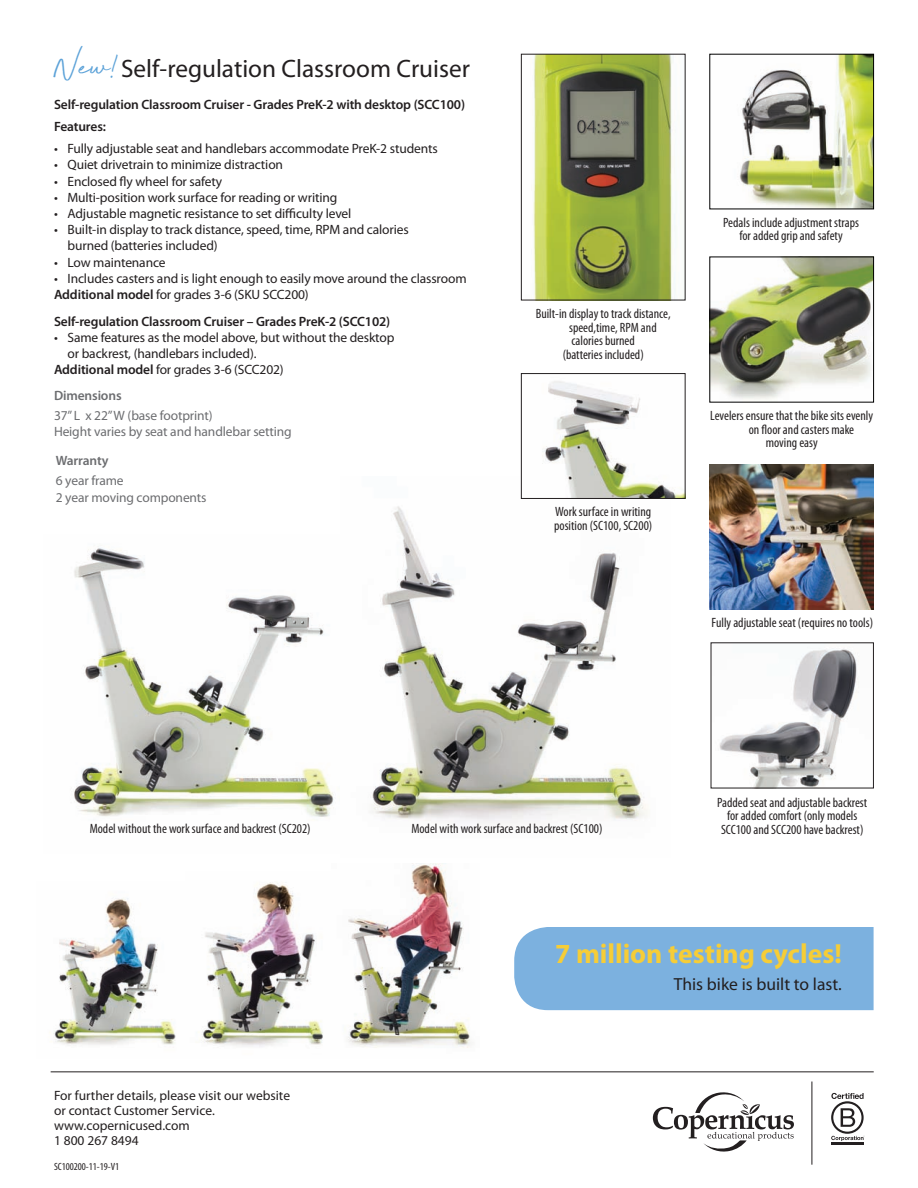
<style>
.page{position:relative;width:918px;height:1188px;background:#fff}
.page>*{position:absolute;margin:0;border:0;box-sizing:border-box;transform-origin:0 0}
.t1{font:700 27.75px "Myriad Pro";color:#f6cd37}
.t2{font:25.2px "Myriad Pro";color:#231f20}
.t3{font:17.55px "Myriad Pro";color:#231f20}
.t4{font:13.5px/16.2px "Myriad Pro";letter-spacing:-.01em;color:#231f20}
.t5{font:condensed 13.5px/13.5px "Myriad Pro";color:#231f20}
.t6{font:600 13.5px "Myriad Pro";letter-spacing:-.01em;color:#231f20}
.t7{font:13.5px "Myriad Pro";letter-spacing:-.01em;color:#6c6d70}
.t8{font:600 13.5px "Myriad Pro";letter-spacing:-.01em;color:#6c6d70}
.t9{font:condensed 10.5px "Myriad Pro";color:#231f20}
.s1{font-family:"Beyond Infinity";font-size:39px;color:#5ca2d8}
.s2{font-weight:600}
</style>
<div class="page">
<img style="left:348px;top:863px;width:123px;height:185px">
<img style="left:198px;top:882px;width:125px;height:165px">
<img style="left:53px;top:898px;width:123px;height:147px">
<hr style="left:51px;top:1072px;width:823px;height:1px;background:#231f20">
<svg style="left:653px;top:1092px;width:141px;height:60px"></svg>
<hr style="left:831px;top:1143px;width:33px;height:2px;background:#231f20">
<svg style="left:831px;top:1093px;width:34px;height:48px"></svg>
<hr style="left:812px;top:1082px;width:1px;height:83px;background:#231f20">
<img style="left:719px;top:648px;width:139px;height:138px">
<img style="left:710px;top:464px;width:164px;height:145px">
<img style="left:533px;top:56px;width:142px;height:242px">
<div style="left:521px;top:54px;width:164px;height:246px;border:1px solid #231f20"></div>
<img style="left:740px;top:56px;width:132px;height:151px">
<img style="left:712px;top:259px;width:160px;height:141px">
<div style="left:710px;top:257px;width:164px;height:145px;border:1px solid #000"></div>
<img style="left:74px;top:548px;width:260px;height:269px">
<img style="left:372px;top:477px;width:276px;height:346px">
<div style="left:514px;top:927px;width:360px;height:83px;background:#7cb1df"></div>
<img style="left:523px;top:381px;width:160px;height:116px">
<div style="left:521px;top:373px;width:164px;height:126px;border:1px solid #231f20"></div>
<p class="t2" style="left:54px;top:53px;width:417px"><span class="s1">New!</span>Self-regulation Classroom Cruiser</p>
<p class="t6" style="left:54px;top:96px;width:413px">Self-regulation Classroom Cruiser - Grades PreK-2 with desktop (SCC100)</p>
<p class="t6" style="left:54px;top:118px;width:54px">Features:</p>
<p class="t4" style="left:54px;top:140px;width:385px">• Fully adjustable seat and handlebars accommodate PreK-2 students</p>
<p class="t4" style="left:54px;top:157px;width:231px">• Quiet drivetrain to minimize distraction</p>
<p class="t4" style="left:54px;top:173px;width:170px">• Enclosed fly wheel for safety</p>
<p class="t4" style="left:54px;top:189px;width:285px">• Multi-position work surface for reading or writing</p>
<p class="t4" style="left:54px;top:205px;width:299px">• Adjustable magnetic resistance to set difficulty level</p>
<p class="t4" style="left:68px;top:221px;width:343px;text-indent:-14px">• Built-in display to track distance, speed, time, RPM and calories burned (batteries included)</p>
<p class="t4" style="left:54px;top:254px;width:113px">• Low maintenance</p>
<p class="t4" style="left:54px;top:270px;width:414px">• Includes casters and is light enough to easily move around the classroom</p>
<p class="t4" style="left:54px;top:286px;width:256px"><span class="s2">Additional model</span> for grades 3-6 (SKU SCC200)</p>
<p class="t6" style="left:54px;top:313px;width:338px">Self-regulation Classroom Cruiser – Grades PreK-2 (SCC102)</p>
<p class="t4" style="left:54px;top:329px;width:342px">• Same features as the model above, but without the desktop</p>
<p class="t4" style="left:68px;top:345px;width:191px">or backrest, (handlebars included).</p>
<p class="t4" style="left:54px;top:361px;width:231px"><span class="s2">Additional model</span> for grades 3-6 (SCC202)</p>
<p class="t8" style="left:54px;top:386px;width:69px">Dimensions</p>
<p class="t7" style="left:54px;top:407px;width:160px">37”L x 22”W (base footprint)</p>
<p class="t7" style="left:54px;top:424px;width:239px">Height varies by seat and handlebar setting</p>
<p class="t8" style="left:56px;top:452px;width:54px">Warranty</p>
<p class="t7" style="left:56px;top:473px;width:69px">6 year frame</p>
<p class="t7" style="left:56px;top:489px;width:152px">2 year moving components</p>
<p class="t5" style="left:569px;top:307px;width:103px;text-indent:-33px">Built-in display to track distance, speed,time, RPM and</p>
<p class="t5" style="left:572px;top:334px;width:65px">calories burned</p>
<p class="t5" style="left:563px;top:347px;width:83px">(batteries included)</p>
<p class="t5" style="left:555px;top:505px;width:98px">Work surface in writing</p>
<p class="t5" style="left:554px;top:518px;width:100px">position (SC100, SC200)</p>
<p class="t5" style="left:723px;top:215px;width:137px">Pedals include adjustment straps</p>
<p class="t5" style="left:739px;top:229px;width:105px">for added grip and safety</p>
<p class="t5" style="left:749px;top:409px;width:126px;text-indent:-38px">Levelers ensure that the bike sits evenly on floor and casters make</p>
<p class="t5" style="left:766px;top:436px;width:53px">moving easy</p>
<p class="t5" style="left:712px;top:616px;width:163px">Fully adjustable seat (requires no tools)</p>
<p class="t5" style="left:90px;top:822px;width:223px">Model without the work surface and backrest (SC202)</p>
<p class="t5" style="left:411px;top:822px;width:193px">Model with work surface and backrest (SC100)</p>
<p class="t5" style="left:717px;top:795px;width:152px">Padded seat and adjustable backrest</p>
<p class="t5" style="left:727px;top:809px;width:132px">for added comfort (only models</p>
<p class="t5" style="left:721px;top:822px;width:144px">SCC100 and SCC200 have backrest)</p>
<p class="t4" style="left:54px;top:1087px;width:238px">For further details, please visit our website</p>
<p class="t4" style="left:54px;top:1102px;width:162px">or contact Customer Service.</p>
<p class="t4" style="left:54px;top:1117px;width:137px">www.copernicused.com</p>
<p class="t4" style="left:54px;top:1132px;width:86px">1 800 267 8494</p>
<p class="t9" style="left:54px;top:1160px;width:67px">SC100200-11-19-V1</p>
<p class="t1" style="left:555px;top:936px;width:288px">7 million testing cycles!</p>
<p class="t3" style="left:674px;top:973px;width:170px">This bike is built to last.</p>
</div>
